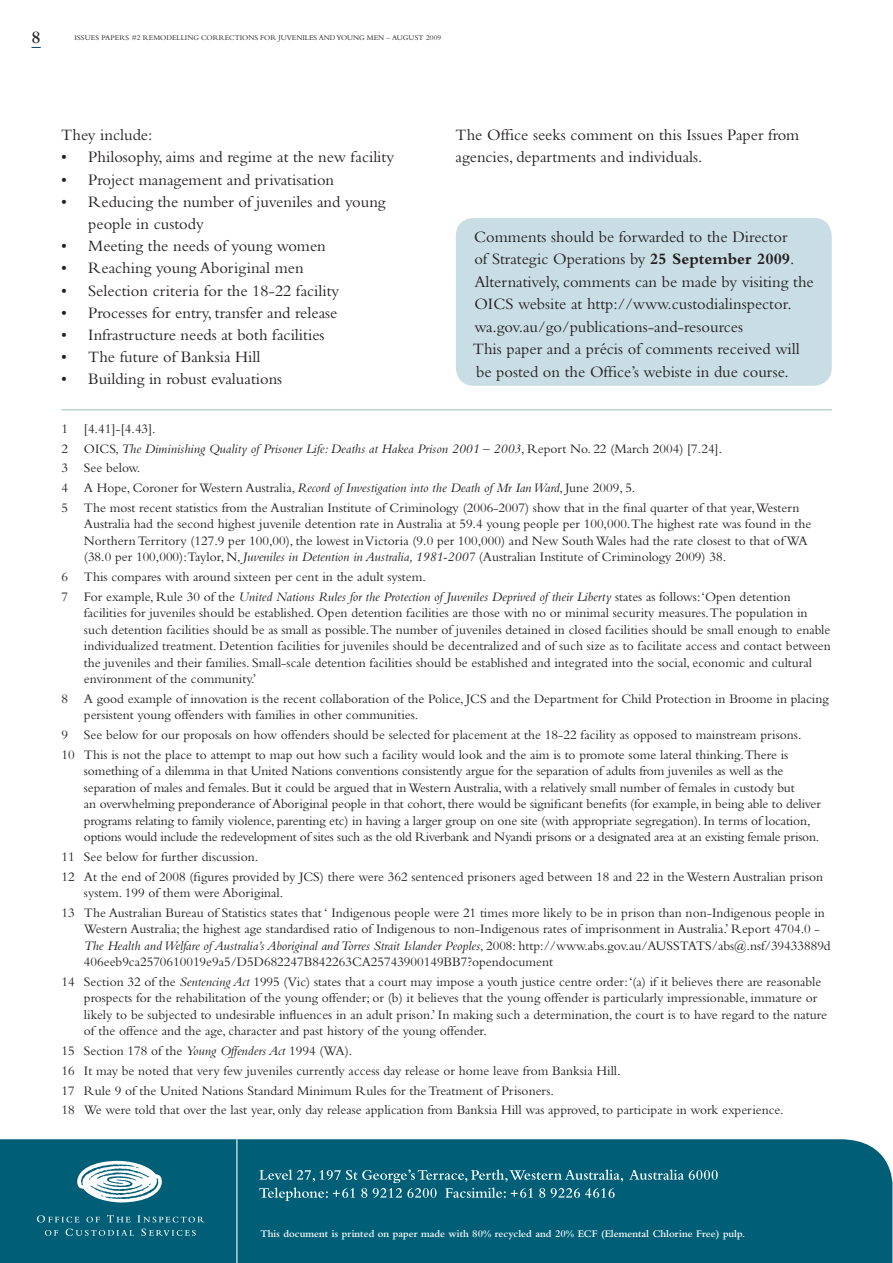
<style>
.page{position:relative;width:893px;height:1263px;background:#fff}
.page>*{position:absolute;margin:0;border:0;box-sizing:border-box;transform-origin:0 0}
.t1{font:600 18px "Bembo";color:#231f20}
.t2{font:16.5px/22.5px "Bembo";color:#231f20}
.t3{font:13.5px/16.5px "Bembo";color:#231f20}
.t4{font:600 10.65px "Bembo";color:#fff}
.t5{font:7.5px "Bembo";color:#231f20}
.s1{font-weight:700}
.s2{font-style:italic}
</style>
<div class="page">
<div style="left:0;top:1139px;width:892px;height:124px;background:#005f77"></div>
<hr style="left:236px;top:1139px;width:2px;height:124px;background:#bcd6cd">
<svg style="left:629px;top:1169px;width:89px;height:11px"></svg>
<svg style="left:259px;top:1169px;width:364px;height:32px;background:#26778b"></svg>
<svg style="left:77px;top:1161px;width:85px;height:41px"></svg>
<svg style="left:37px;top:1215px;width:42px;height:7px"></svg>
<svg style="left:86px;top:1217px;width:14px;height:5px"></svg>
<svg style="left:107px;top:1215px;width:23px;height:7px"></svg>
<svg style="left:137px;top:1215px;width:67px;height:7px"></svg>
<svg style="left:45px;top:1230px;width:13px;height:6px"></svg>
<svg style="left:66px;top:1228px;width:68px;height:8px"></svg>
<svg style="left:141px;top:1228px;width:55px;height:8px"></svg>
<div style="left:456px;top:218px;width:376px;height:168px;background:#c9dde5;border-radius:18px"></div>
<hr style="left:61px;top:409px;width:771px;height:1px;background:#bcd6cd">
<h1 class="t1" style="left:32px;top:27px;width:11px">8</h1>
<p class="t5" style="left:74px;top:33px;width:368px">ISSUES PAPERS #2 REMODELLING CORRECTIONS FOR JUVENILES AND YOUNG MEN – AUGUST 2009</p>
<p class="t2" style="left:61px;top:123px;width:93px">They include:</p>
<p class="t2" style="left:61px;top:146px;width:334px">• Philosophy, aims and regime at the new facility</p>
<p class="t2" style="left:61px;top:168px;width:274px">• Project management and privatisation</p>
<p class="t2" style="left:88px;top:190px;width:299px;text-indent:-27px">• Reducing the number of juveniles and young people in custody</p>
<p class="t2" style="left:61px;top:234px;width:266px">• Meeting the needs of young women</p>
<p class="t2" style="left:61px;top:257px;width:244px">• Reaching young Aboriginal men</p>
<p class="t2" style="left:61px;top:279px;width:280px">• Selection criteria for the 18-22 facility</p>
<p class="t2" style="left:61px;top:301px;width:278px">• Processes for entry, transfer and release</p>
<p class="t2" style="left:61px;top:323px;width:265px">• Infrastructure needs at both facilities</p>
<p class="t2" style="left:61px;top:345px;width:201px">• The future of Banksia Hill</p>
<p class="t2" style="left:61px;top:368px;width:223px">• Building in robust evaluations</p>
<p class="t2" style="left:455px;top:124px;width:345px">The Office seeks comment on this Issues Paper from agencies, departments and individuals.</p>
<p class="t2" style="left:473px;top:225px;width:342px">Comments should be forwarded to the Director<br>of Strategic Operations by <span class="s1">25 September 2009</span>.<br>Alternatively, comments can be made by visiting the OICS website at http://www.custodialinspector. wa.gov.au/go/publications-and-resources<br>This paper and a précis of comments received will be posted on the Office’s webiste in due course.</p>
<p class="t3" style="left:61px;top:419px;width:740px;line-height:19.6px">1 [4.41]-[4.43].<br>2 OICS, <span class="s2">The Diminishing Quality of Prisoner Life: Deaths at Hakea Prison 2001 – 2003</span>, Report No. 22 (March 2004) [7.24].<br>3 See below.<br>4 A Hope, Coroner for Western Australia, <span class="s2">Record of Investigation into the Death of Mr Ian Ward</span>, June 2009, 5.<br>5 The most recent statistics from the Australian Institute of Criminology (2006-2007) show that in the final quarter of that year,Western</p>
<p class="t3" style="left:84px;top:516px;width:729px">Australia had the second highest juvenile detention rate in Australia at 59.4 young people per 100,000.The highest rate was found in the<br>Northern Territory (127.9 per 100,00), the lowest in Victoria (9.0 per 100,000) and New South Wales had the rate closest to that of WA (38.0 per 100,000):Taylor, N, <span class="s2">Juveniles in Detention in Australia, 1981-2007</span> (Australian Institute of Criminology 2009) 38.</p>
<p class="t3" style="left:61px;top:567px;width:731px;line-height:19.6px">6 This compares with around sixteen per cent in the adult system.<br>7 For example, Rule 30 of the <span class="s2">United Nations Rules for the Protection of Juveniles Deprived of their Liberty</span> states as follows: ‘Open detention</p>
<p class="t3" style="left:84px;top:604px;width:748px">facilities for juveniles should be established. Open detention facilities are those with no or minimal security measures.The population in such detention facilities should be as small as possible.The number of juveniles detained in closed facilities should be small enough to enable individualized treatment. Detention facilities for juveniles should be decentralized and of such size as to facilitate access and contact between the juveniles and their families. Small-scale detention facilities should be established and integrated into the social, economic and cultural environment of the community.’</p>
<p class="t3" style="left:84px;top:690px;width:746px;text-indent:-23px">8 A good example of innovation is the recent collaboration of the Police, JCS and the Department for Child Protection in Broome in placing persistent young offenders with families in other communities.</p>
<p class="t3" style="left:61px;top:725px;width:742px;line-height:19.6px">9 See below for our proposals on how offenders should be selected for placement at the 18-22 facility as opposed to mainstream prisons.<br>10 This is not the place to attempt to map out how such a facility would look and the aim is to promote some lateral thinking.There is</p>
<p class="t3" style="left:84px;top:762px;width:738px">something of a dilemma in that United Nations conventions consistently argue for the separation of adults from juveniles as well as the separation of males and females. But it could be argued that in Western Australia, with a relatively small number of females in custody but<br>an overwhelming preponderance of Aboriginal people in that cohort, there would be significant benefits (for example, in being able to deliver programs relating to family violence, parenting etc) in having a larger group on one site (with appropriate segregation). In terms of location, options would include the redevelopment of sites such as the old Riverbank and Nyandi prisons or a designated area at an existing female prison.</p>
<p class="t3" style="left:61px;top:847px;width:763px;line-height:19.6px">11 See below for further discussion.<br>12 At the end of 2008 (figures provided by JCS) there were 362 sentenced prisoners aged between 18 and 22 in the Western Australian prison</p>
<p class="t3" style="left:61px;top:883px;width:765px;line-height:19.6px;text-indent:23px">system. 199 of them were Aboriginal.<br>13 The Australian Bureau of Statistics states that ‘ Indigenous people were 21 times more likely to be in prison than non-Indigenous people in</p>
<p class="t3" style="left:84px;top:920px;width:748px">Western Australia; the highest age standardised ratio of Indigenous to non-Indigenous rates of imprisonment in Australia.’ Report 4704.0 -<br><span class="s2">The Health and Welfare of Australia’s Aboriginal and Torres Strait Islander Peoples</span>, 2008: http://www.abs.gov.au/AUSSTATS/abs@.nsf/39433889d<br>406eeb9ca2570610019e9a5/D5D682247B842263CA25743900149BB7?opendocument</p>
<p class="t3" style="left:84px;top:973px;width:745px;text-indent:-23px">14 Section 32 of the <span class="s2">Sentencing Act</span> 1995 (Vic) states that a court may impose a youth justice centre order: ‘(a) if it believes there are reasonable prospects for the rehabilitation of the young offender; or (b) it believes that the young offender is particularly impressionable, immature or likely to be subjected to undesirable influences in an adult prison.’ In making such a determination, the court is to have regard to the nature of the offence and the age, character and past history of the young offender.</p>
<p class="t3" style="left:61px;top:1041px;width:724px;line-height:19.6px">15 Section 178 of the <span class="s2">Young Offenders Act</span> 1994 (WA).<br>16 It may be noted that very few juveniles currently access day release or home leave from Banksia Hill.<br>17 Rule 9 of the United Nations Standard Minimum Rules for the Treatment of Prisoners.<br>18 We were told that over the last year, only day release application from Banksia Hill was approved, to participate in work experience.</p>
<p class="t4" style="left:260px;top:1227px;width:486px">This document is printed on paper made with 80% recycled and 20% ECF (Elemental Chlorine Free) pulp.</p>
</div>
